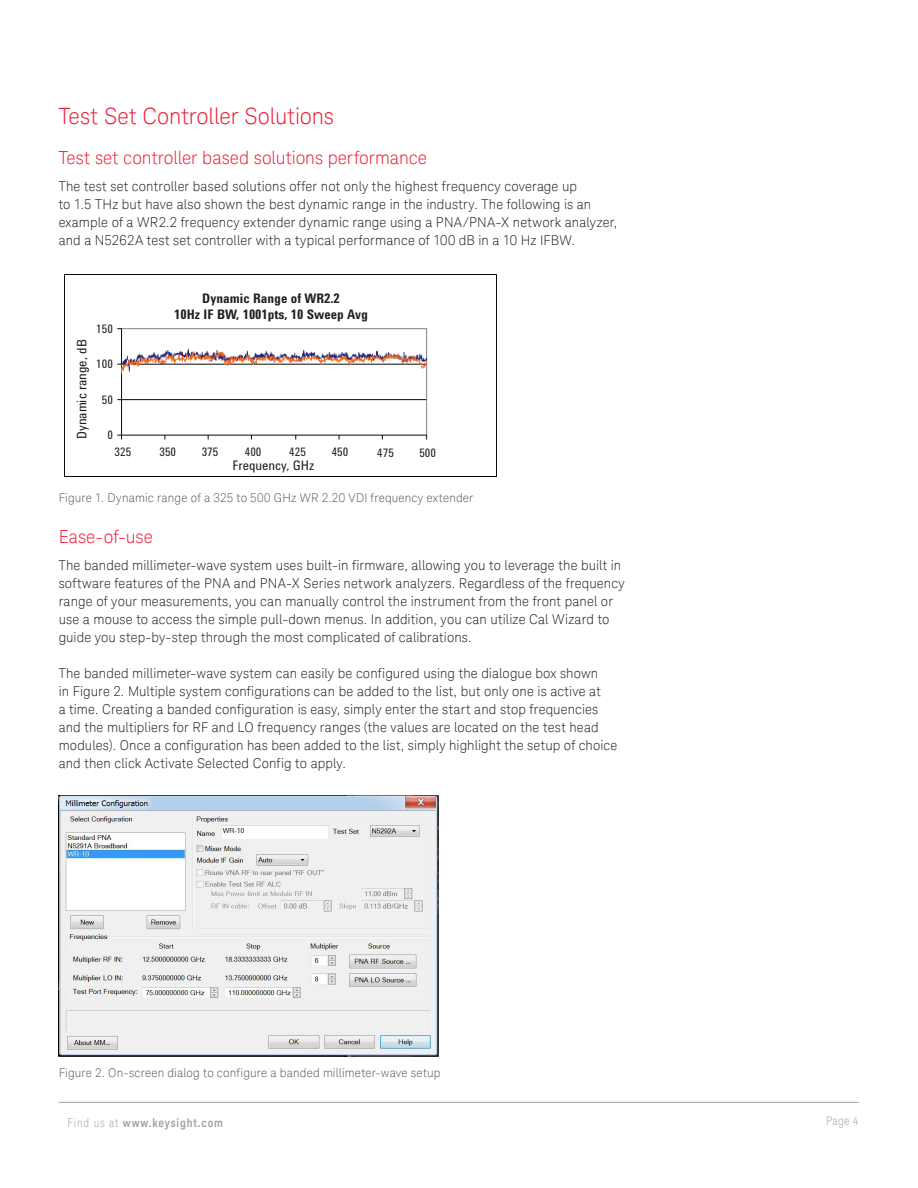
<style>
.page{position:relative;width:918px;height:1188px;background:#fff}
.page>*{position:absolute;margin:0;border:0;box-sizing:border-box;transform-origin:0 0}
.K_Heading_1{font:300 22.5px "Keysight Sans";letter-spacing:-.005em;color:#ed1a36}
.K_Heading_2{font:300 18px "Keysight Sans";color:#ed1a36}
.K_Body_Text{font:300 13.5px/18px "Keysight Sans";letter-spacing:.01em;color:#231f20}
.t1{font:700 13.5px/16.2px "Agilent Condensed CFF";color:#231f20;text-align:center}
.t2{font:13.5px "Agilent Condensed CFF";color:#231f20}
.K_Diagrams_and_Figur{font:300 12px "Keysight Sans";letter-spacing:.015em;color:#57585a}
.t3{font:12px "Agilent Condensed CFF";color:#231f20}
.t4{font:700 12px "Keysight Sans Condensed";letter-spacing:.07em;color:#a4a1a9}
.t5{font:300 condensed 12px "Keysight Sans";color:#a4a1a9}
.s1{font-family:"Keysight Sans";font-weight:300;font-stretch:condensed}
</style>
<div class="page">
<hr style="left:59px;top:1102px;width:800px;height:1px;background:#a4a1a9">
<img style="left:64px;top:274px;width:433px;height:203px">
<div style="left:116px;top:281px;width:339px;height:44px;background:#fff"></div>
<div style="left:71px;top:338px;width:24px;height:118px;background:#fff"></div>
<div style="left:217px;top:456px;width:113px;height:18px;background:#fff"></div>
<div style="left:95px;top:320px;width:16px;height:120px;background:#fff"></div>
<div style="left:110px;top:446px;width:327px;height:9px;background:#fff"></div>
<img style="left:59px;top:795px;width:380px;height:262px">
<p class="K_Heading_1" style="left:59px;top:103px;width:277px">Test Set Controller Solutions</p>
<p class="K_Heading_2" style="left:59px;top:147px;width:370px">Test set controller based solutions performance</p>
<p class="K_Body_Text" style="left:59px;top:177px;width:560px">The test set controller based solutions offer not only the highest frequency coverage up<br>to 1.5 THz but have also shown the best dynamic range in the industry. The following is an example of a WR2.2 frequency extender dynamic range using a PNA/PNA-X network analyzer, and a N5262A test set controller with a typical performance of 100 dB in a 10 Hz IFBW.</p>
<p class="t2" style="left:72px;top:439px;width:101px;rotate:-90deg">Dynamic range, dB</p>
<p class="t3" style="left:96px;top:320px;width:18px">150</p>
<p class="t3" style="left:96px;top:354px;width:18px">100</p>
<p class="t3" style="left:102px;top:391px;width:13px">50</p>
<p class="t3" style="left:107px;top:425px;width:7px">0</p>
<p class="t1" style="left:174px;top:289px;width:195px">Dynamic Range of WR2.2<br>10Hz IF BW, 1001pts, 10 Sweep Avg</p>
<p class="t3" style="left:115px;top:443px;width:18px">325</p>
<p class="t3" style="left:160px;top:443px;width:18px">350</p>
<p class="t3" style="left:202px;top:443px;width:18px">375</p>
<p class="t3" style="left:245px;top:443px;width:18px">400</p>
<p class="t3" style="left:289px;top:443px;width:18px">425</p>
<p class="t3" style="left:332px;top:443px;width:18px">450</p>
<p class="t3" style="left:377px;top:444px;width:18px">475</p>
<p class="t3" style="left:419px;top:444px;width:18px">500</p>
<p class="t2" style="left:233px;top:456px;width:83px">Frequency, GHz</p>
<p class="K_Diagrams_and_Figur" style="left:59px;top:491px;width:416px">Figure 1. Dynamic range of a 325 to 500 GHz WR 2.20 VDI frequency extender</p>
<p class="K_Heading_2" style="left:59px;top:526px;width:96px">Ease-of-use</p>
<p class="K_Body_Text" style="left:59px;top:556px;width:568px">The banded millimeter-wave system uses built-in firmware, allowing you to leverage the built in software features of the PNA and PNA-X Series network analyzers. Regardless of the frequency range of your measurements, you can manually control the instrument from the front panel or use a mouse to access the simple pull-down menus. In addition, you can utilize Cal Wizard to guide you step-by-step through the most complicated of calibrations.</p>
<p class="K_Body_Text" style="left:59px;top:664px;width:560px">The banded millimeter-wave system can easily be configured using the dialogue box shown<br>in Figure 2. Multiple system configurations can be added to the list, but only one is active at<br>a time. Creating a banded configuration is easy, simply enter the start and stop frequencies and the multipliers for RF and LO frequency ranges (the values are located on the test head modules). Once a configuration has been added to the list, simply highlight the setup of choice and then click Activate Selected Config to apply.</p>
<p class="K_Diagrams_and_Figur" style="left:59px;top:1065px;width:383px">Figure 2. On-screen dialog to configure a banded millimeter-wave setup</p>
<p class="t4" style="left:68px;top:1115px;width:157px"><span class="s1">Find us at</span> www.keysight.com</p>
<p class="t5" style="left:826px;top:1113px;width:34px">Page 4</p>
</div>
